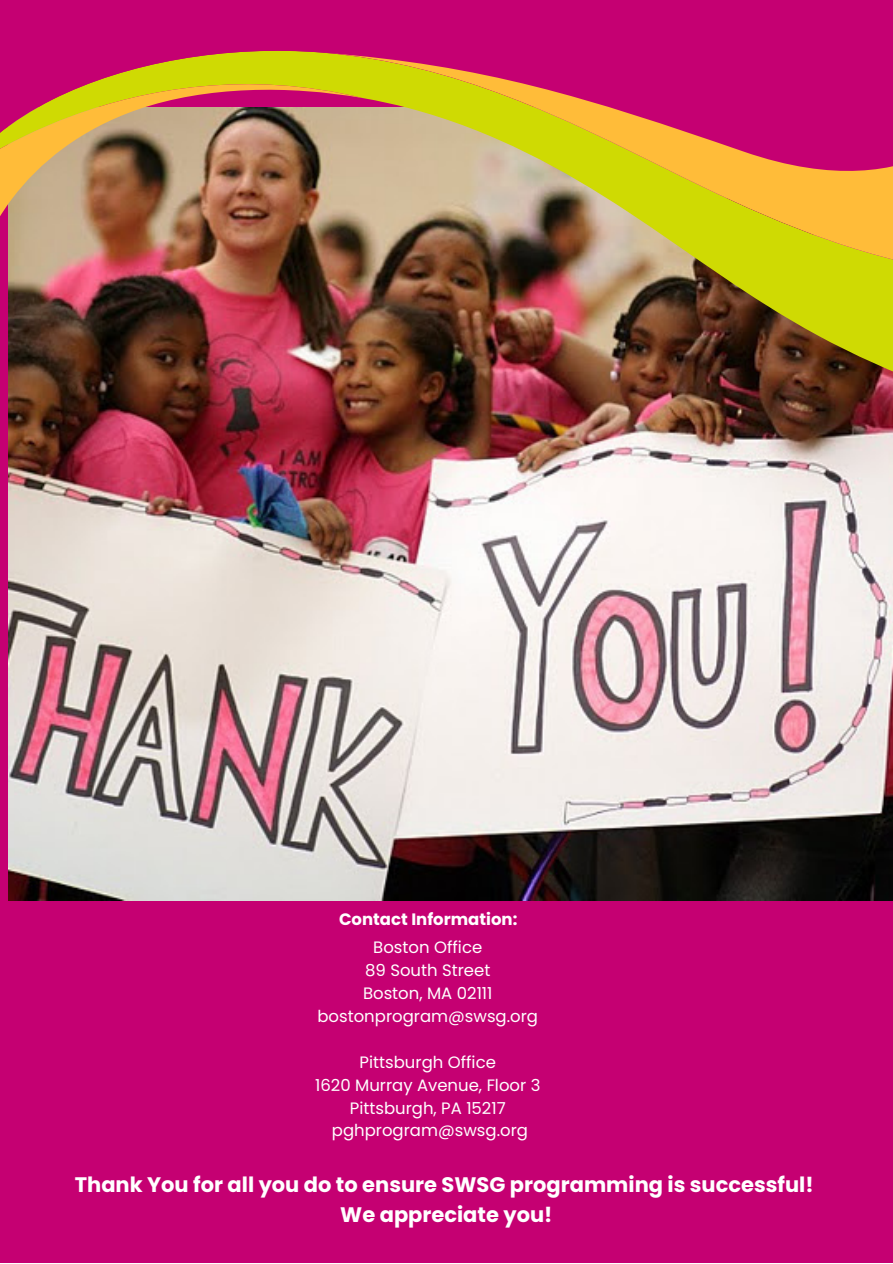
<style>
.page{position:relative;width:893px;height:1264px;background:#fff}
.page>*{position:absolute;margin:0;border:0;box-sizing:border-box;transform-origin:0 0}
.t1{font:700 21px "Poppins";color:#fff}
.t2{font:16.5px "Poppins";color:#fff}
.t3{font:700 16.5px "Poppins";color:#fff}
</style>
<div class="page">
<div style="left:0;top:0;width:892px;height:1262px;background:#c50072"></div>
<img style="left:9px;top:388px;width:883px;height:513px">
<img style="left:8px;top:268px;width:884px;height:120px">
<img style="left:0;top:51px;width:363px;height:258px">
<svg style="left:323px;top:53px;width:569px;height:215px"></svg>
<p class="t3" style="left:339px;top:907px;width:180px">Contact Information:</p>
<p class="t2" style="left:373px;top:936px;width:110px">Boston Office</p>
<p class="t2" style="left:365px;top:959px;width:127px">89 South Street</p>
<p class="t2" style="left:363px;top:981px;width:131px">Boston, MA 02111</p>
<p class="t2" style="left:317px;top:1004px;width:222px">bostonprogram@swsg.org</p>
<p class="t2" style="left:359px;top:1050px;width:138px">Pittsburgh Office</p>
<p class="t2" style="left:315px;top:1073px;width:227px">1620 Murray Avenue, Floor 3</p>
<p class="t2" style="left:350px;top:1096px;width:157px">Pittsburgh, PA 15217</p>
<p class="t2" style="left:332px;top:1119px;width:197px">pghprogram@swsg.org</p>
<p class="t1" style="left:75px;top:1170px;width:740px">Thank You for all you do to ensure SWSG programming is successful!</p>
<p class="t1" style="left:340px;top:1199px;width:214px">We appreciate you!</p>
</div>
